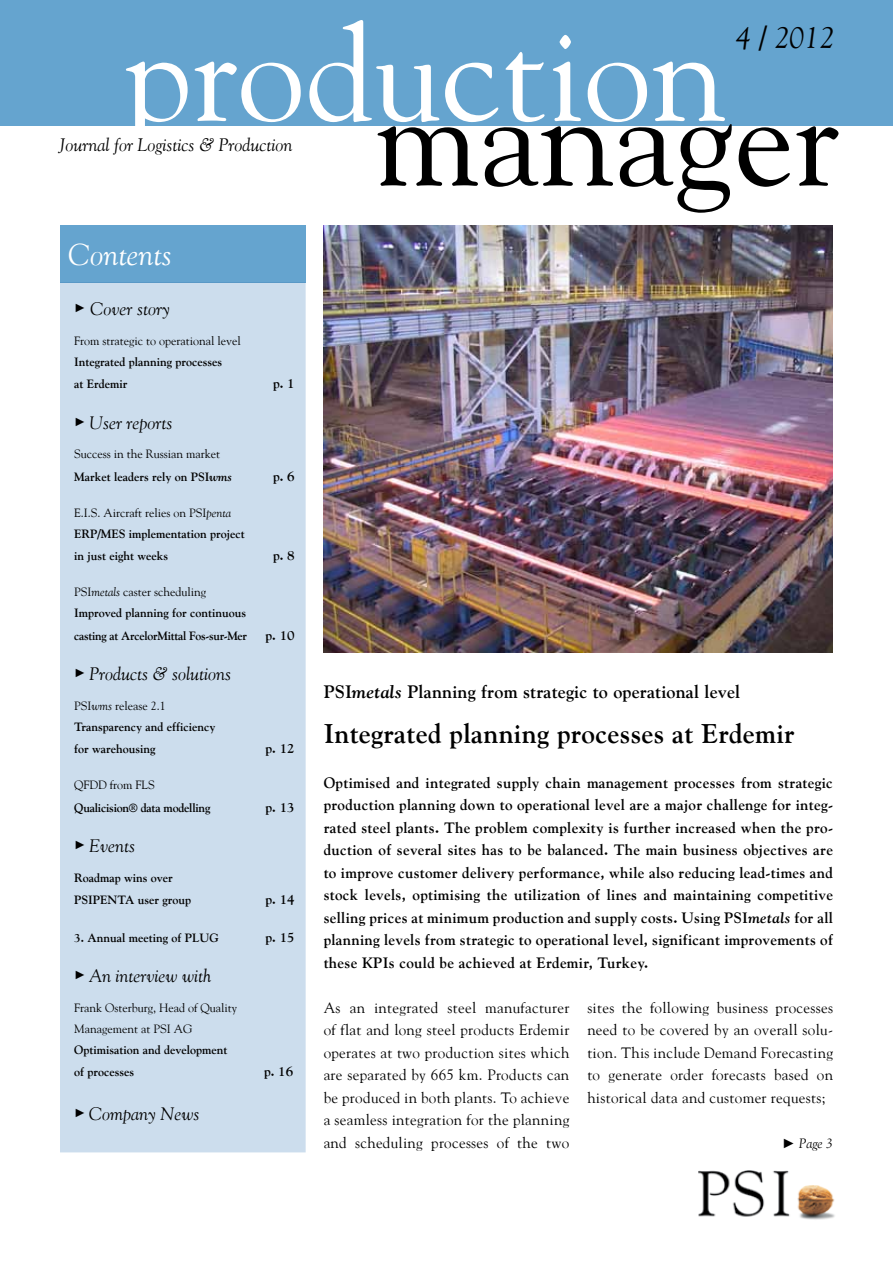
<style>
.page{position:relative;width:893px;height:1263px;background:#fff}
.page>*{position:absolute;margin:0;border:0;box-sizing:border-box;transform-origin:0 0}
.t1{font:135px "Goudy";color:#fff}
.t2{font:135px "Goudy";color:#000}
.t3{font:italic 30px "Goudy";color:#fff}
.t4{font:italic 30px "Goudy";color:#000}
.t5{font:700 27px "Goudy";letter-spacing:.01em;color:#000}
.t6{font:italic 18px "Goudy";color:#000}
.t7{font:700 18px "Goudy";letter-spacing:.01em;color:#000}
.t8{font:700 15px/22.5px "Goudy";letter-spacing:.02em;color:#000;text-align:justify}
.t9{font:15px/22.5px "Goudy";letter-spacing:.02em;color:#000;text-align:justify}
.t10{font:700 13.5px "Goudy";color:#000}
.t11{font:italic 13.5px "Goudy";color:#000}
.t12{font:700 12px/22.5px "Goudy";color:#000}
.t13{font:12px/22.5px "Goudy";color:#000}
.t14{font:700 12px "Goudy";letter-spacing:-.02em;color:#000}
.s1{font-weight:700}
.s2{font-weight:700;font-style:italic}
.s3{font-weight:400}
.s4{font-weight:400;font-style:italic}
.s5{font-style:italic}
.s6{font-family:"Times New Roman";font-style:normal}
</style>
<div class="page">
<div style="left:0;top:0;width:893px;height:126px;background:#65a4cf"></div>
<img style="left:698px;top:1170px;width:137px;height:50px">
<div style="left:60px;top:225px;width:246px;height:58px;background:#65a4cf"></div>
<div style="left:61px;top:283px;width:244px;height:869px;background:#ccdded"></div>
<div style="left:60px;top:282px;width:246px;height:870px;border:2px solid #ccdded"></div>
<img style="left:324px;top:225px;width:509px;height:428px">
<h1 class="t1" style="left:125px;top:-10px;width:603px">production</h1>
<h2 class="t4" style="left:736px;top:19px;width:100px">4 / 2012</h2>
<h1 class="t2" style="left:374px;top:55px;width:466px">manager</h1>
<p class="t6" style="left:60px;top:134px;width:234px">Journal for Logistics &amp; Production</p>
<h2 class="t3" style="left:69px;top:237px;width:105px">Contents</h2>
<p class="t6" style="left:74px;top:298px;width:97px"><sup>►</sup> Cover story</p>
<p class="t13" style="left:74px;top:329px;width:168px">From strategic to operational level</p>
<p class="t12" style="left:74px;top:350px;width:149px">Integrated planning processes at Erdemir</p>
<p class="t6" style="left:74px;top:411px;width:100px"><sup>►</sup> User reports</p>
<p class="t13" style="left:74px;top:442px;width:159px">Success in the Russian market<br><span class="s1">Market leaders rely on PSI</span><span class="s2">wms</span></p>
<p class="t10" style="left:273px;top:375px;width:23px">p. 1</p>
<p class="t10" style="left:273px;top:468px;width:23px">p. 6</p>
<p class="t12" style="left:74px;top:502px;width:172px;line-height:21px"><span class="s3">E.I.S. Aircraft relies on PSI</span><span class="s4">penta<br></span>ERP/MES implementation project</p>
<p class="t12" style="left:74px;top:545px;width:96px">in just eight weeks</p>
<p class="t10" style="left:273px;top:547px;width:23px">p. 8</p>
<p class="t12" style="left:74px;top:581px;width:174px;line-height:21px"><span class="s3">PSI</span><span class="s4">metals</span> <span class="s3">caster scheduling<br></span>Improved planning for continuous</p>
<p class="t14" style="left:74px;top:628px;width:174px">casting at ArcelorMittal Fos-sur-Mer</p>
<p class="t10" style="left:265px;top:627px;width:31px">p. 10</p>
<p class="t6" style="left:74px;top:663px;width:158px"><sup>►</sup> Products &amp; solutions</p>
<p class="t12" style="left:74px;top:695px;width:143px;line-height:21px"><span class="s3">PSI</span><span class="s4">wms</span> <span class="s3">release 2.1<br></span>Transparency and efficiency</p>
<p class="t12" style="left:74px;top:738px;width:83px">for warehousing</p>
<p class="t10" style="left:265px;top:740px;width:31px">p. 12</p>
<p class="t13" style="left:74px;top:773px;width:82px">QFDD from FLS</p>
<p class="t14" style="left:74px;top:800px;width:138px">Qualicision® data modelling</p>
<p class="t10" style="left:265px;top:799px;width:31px">p. 13</p>
<p class="t6" style="left:74px;top:835px;width:62px"><sup>►</sup> Events</p>
<p class="t12" style="left:74px;top:866px;width:118px">Roadmap wins over<br>PSIPENTA user group</p>
<p class="t10" style="left:265px;top:891px;width:31px">p. 14</p>
<p class="t12" style="left:74px;top:926px;width:146px">3. Annual meeting of PLUG</p>
<p class="t10" style="left:265px;top:929px;width:31px">p. 15</p>
<p class="t6" style="left:74px;top:965px;width:138px"><sup>►</sup> An interview with</p>
<p class="t13" style="left:74px;top:997px;width:164px;line-height:21px">Frank Osterburg, Head of Quality<br>Management at PSI AG</p>
<p class="t12" style="left:74px;top:1038px;width:155px">Optimisation and development of processes</p>
<p class="t10" style="left:264px;top:1063px;width:31px">p. 16</p>
<p class="t6" style="left:74px;top:1102px;width:127px"><sup>►</sup> Company News</p>
<p class="t7" style="left:324px;top:681px;width:418px">PSI<span class="s5">metals</span> Planning from strategic to operational level</p>
<h3 class="t5" style="left:324px;top:717px;width:472px">Integrated planning processes at Erdemir</h3>
<p class="t8" style="left:324px;top:771px;width:511px">Optimised and integrated supply chain management processes from strategic production planning down to operational level are a major challenge for integ&shy;rated steel plants. The problem complexity is further increased when the pro&shy;duction of several sites has to be balanced. The main business objectives are to improve customer delivery performance, while also reducing lead-times and stock levels, optimising the utilization of lines and maintaining competitive selling prices at minimum production and supply costs. Using PSI<span class="s5">metals</span> for all planning levels from strategic to operational level, significant improvements of these KPIs could be achieved at Erdemir, Turkey.</p>
<p class="t9" style="left:324px;top:996px;width:247px">As an integrated steel manufacturer of flat and long steel products Erdemir operates at two production sites which are separated by 665 km. Products can be produced in both plants. To achieve a seamless integration for the planning and scheduling processes of the two</p>
<p class="t9" style="left:587px;top:996px;width:247px">sites the following business processes need to be covered by an overall solu&shy;tion. This include Demand Forecasting to generate order forecasts based on historical data and customer requests;</p>
<p class="t11" style="left:782px;top:1135px;width:52px"><span class="s6">►</span> Page 3</p>
</div>
